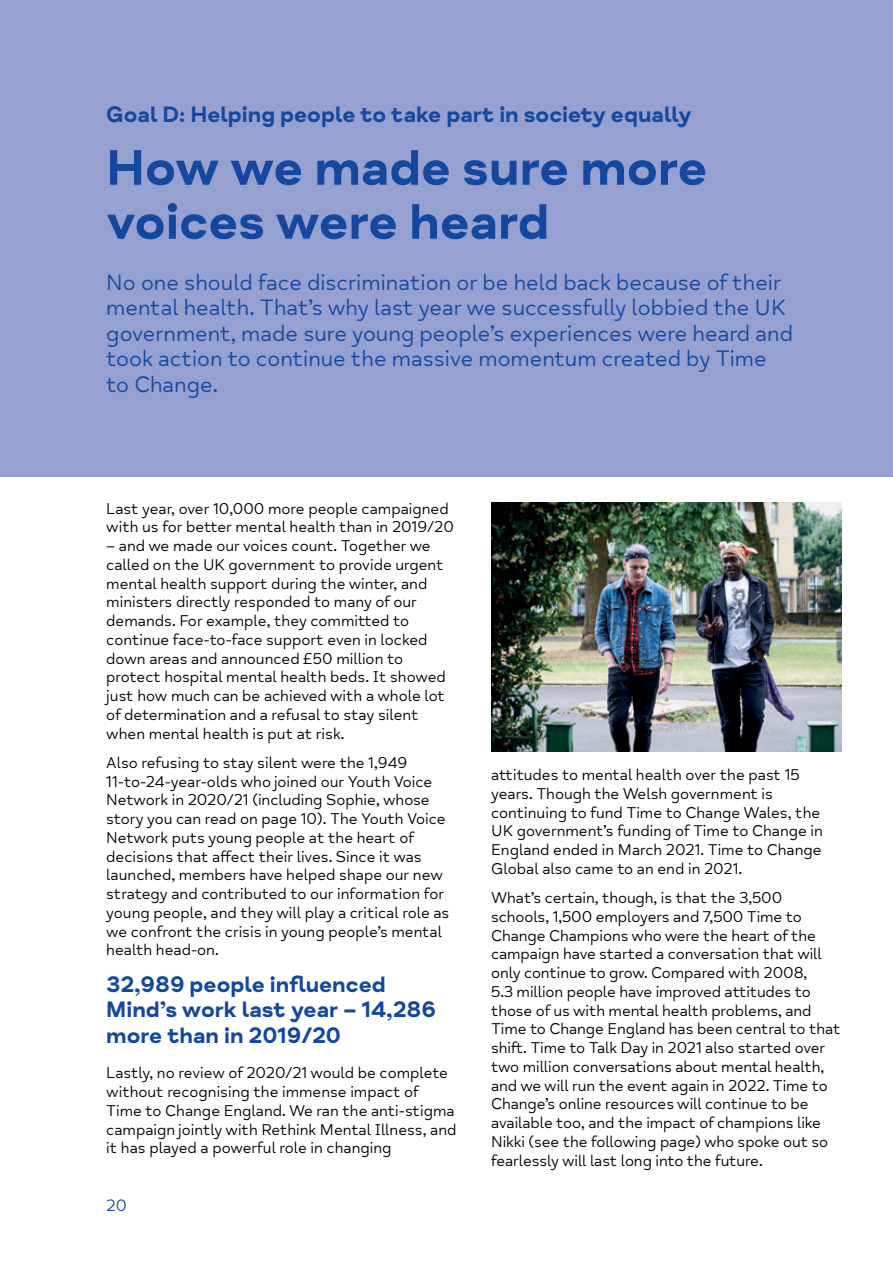
<style>
.page{position:relative;width:893px;height:1263px;background:#fff}
.page>*{position:absolute;margin:0;border:0;box-sizing:border-box;transform-origin:0 0}
.t1{font:700 51px/54px "Mind Meridian";color:#14489f}
.t2{font:22.5px/25.5px "Mind Meridian";color:#14489f}
.t3{font:22.5px/25.5px "Mind Meridian Display";color:#14489f}
.t4{font:16.5px "Mind Meridian";color:#14489f}
.t5{font:15.75px/18.8px "Mind Meridian";color:#000}
</style>
<div class="page">
<div style="left:0;top:0;width:893px;height:476px;background:#96a1d2"></div>
<img style="left:491px;top:502px;width:351px;height:250px">
<h2 class="t3" style="left:106px;top:104px;width:587px">Goal D: Helping people to take part in society equally</h2>
<h1 class="t1" style="left:106px;top:142px;width:602px">How we made sure more voices were heard</h1>
<p class="t2" style="left:106px;top:270px;width:688px">No one should face discrimination or be held back because of their mental health. That’s why last year we successfully lobbied the UK government, made sure young people’s experiences were heard and took action to continue the massive momentum created by Time to Change.</p>
<p class="t5" style="left:106px;top:499px;width:349px">Last year, over 10,000 more people campaigned with us for better mental health than in 2019/20</p>
<p class="t5" style="left:106px;top:537px;width:341px">– and we made our voices count. Together we called on the UK government to provide urgent mental health support during the winter, and ministers directly responded to many of our demands. For example, they committed to continue face-to-face support even in locked down areas and announced £50 million to protect hospital mental health beds. It showed just how much can be achieved with a whole lot of determination and a refusal to stay silent when mental health is put at risk.</p>
<p class="t5" style="left:106px;top:753px;width:345px">Also refusing to stay silent were the 1,949<br>11-to-24-year-olds who joined our Youth Voice Network in 2020/21 (including Sophie, whose story you can read on page 10). The Youth Voice Network puts young people at the heart of decisions that affect their lives. Since it was launched, members have helped shape our new strategy and contributed to our information for young people, and they will play a critical role as we confront the crisis in young people’s mental health head-on.</p>
<h2 class="t3" style="left:106px;top:973px;width:331px">32,989 people influenced<br>Mind’s work last year – 14,286 more than in 2019/20</h2>
<p class="t5" style="left:106px;top:1064px;width:352px">Lastly, no review of 2020/21 would be complete without recognising the immense impact of Time to Change England. We ran the anti-stigma campaign jointly with Rethink Mental Illness, and it has played a powerful role in changing</p>
<p class="t4" style="left:106px;top:1196px;width:22px">20</p>
<p class="t5" style="left:491px;top:766px;width:333px">attitudes to mental health over the past 15 years. Though the Welsh government is continuing to fund Time to Change Wales, the UK government’s funding of Time to Change in England ended in March 2021. Time to Change Global also came to an end in 2021.</p>
<p class="t5" style="left:491px;top:889px;width:351px">What’s certain, though, is that the 3,500 schools, 1,500 employers and 7,500 Time to Change Champions who were the heart of the campaign have started a conversation that will only continue to grow. Compared with 2008,<br>5.3 million people have improved attitudes to those of us with mental health problems, and Time to Change England has been central to that shift. Time to Talk Day in 2021 also started over two million conversations about mental health, and we will run the event again in 2022. Time to Change’s online resources will continue to be available too, and the impact of champions like Nikki (see the following page) who spoke out so fearlessly will last long into the future.</p>
</div>
